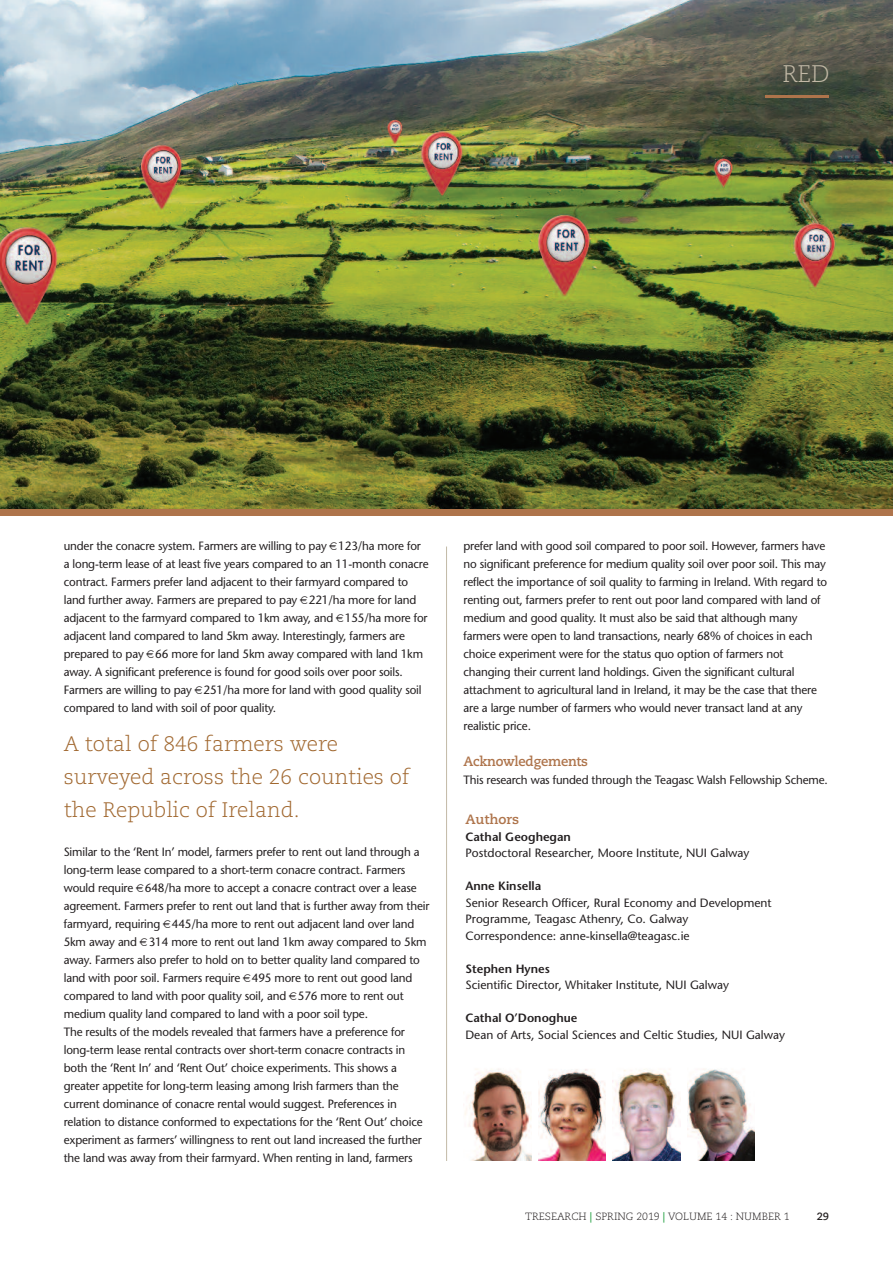
<style>
.page{position:relative;width:893px;height:1263px;background:#fff}
.page>*{position:absolute;margin:0;border:0;box-sizing:border-box;transform-origin:0 0}
.t1{font:300 24px "Caecilia";color:#c2b9a6}
.t2{font:300 21px/33px "Caecilia";color:#a16830}
.t3{font:700 13.5px "Caecilia";letter-spacing:-.015em;color:#ae744b}
.t4{font:12px/18px "Stone Sans";letter-spacing:-.015em;color:#231f20}
.t5{font:600 12px "Stone Sans";color:#231f20}
.t6{font:300 10.5px "Caecilia";color:#231f20}
.t7{font:700 10.5px "Caecilia";color:#231f20}
.s1{font-weight:700;color:#29a347}
</style>
<div class="page">
<img style="left:0;top:0;width:893px;height:509px">
<hr style="left:446px;top:546px;width:1px;height:615px;background:#c2b9a6">
<hr style="left:765px;top:95px;width:64px;height:2px;background:#ae744b">
<img style="left:465px;top:1069px;width:66px;height:92px">
<img style="left:538px;top:1069px;width:68px;height:92px">
<img style="left:613px;top:1069px;width:67px;height:92px">
<img style="left:687px;top:1069px;width:68px;height:92px">
<div style="left:0;top:509px;width:893px;height:7px;background:#ae744b"></div>
<h1 class="t1" style="left:782px;top:64px;width:48px">RED</h1>
<p class="t4" style="left:64px;top:538px;width:366px">under the conacre system. Farmers are willing to pay 123/ha more for a long-term lease of at least five years compared to an 11-month conacre contract. Farmers prefer land adjacent to their farmyard compared to land further away. Farmers are prepared to pay 221/ha more for land adjacent to the farmyard compared to 1km away, and 155/ha more for adjacent land compared to land 5km away. Interestingly, farmers are prepared to pay 66 more for land 5km away compared with land 1km away. A significant preference is found for good soils over poor soils.<br>Farmers are willing to pay 251/ha more for land with good quality soil compared to land with soil of poor quality.</p>
<h2 class="t2" style="left:64px;top:729px;width:347px">A total of 846 farmers were surveyed across the 26 counties of the Republic of Ireland.</h2>
<p class="t4" style="left:64px;top:844px;width:367px">Similar to the ‘Rent In’ model, farmers prefer to rent out land through a long-term lease compared to a short-term conacre contract. Farmers would require 648/ha more to accept a conacre contract over a lease agreement. Farmers prefer to rent out land that is further away from their farmyard, requiring 445/ha more to rent out adjacent land over land 5km away and 314 more to rent out land 1km away compared to 5km away. Farmers also prefer to hold on to better quality land compared to land with poor soil. Farmers require 495 more to rent out good land compared to land with poor quality soil, and 576 more to rent out medium quality land compared to land with a poor soil type.<br>The results of the models revealed that farmers have a preference for long-term lease rental contracts over short-term conacre contracts in both the ‘Rent In’ and ‘Rent Out’ choice experiments. This shows a greater appetite for long-term leasing among Irish farmers than the current dominance of conacre rental would suggest. Preferences in relation to distance conformed to expectations for the ‘Rent Out’ choice experiment as farmers’ willingness to rent out land increased the further the land was away from their farmyard. When renting in land, farmers</p>
<p class="t4" style="left:463px;top:538px;width:365px">prefer land with good soil compared to poor soil. However, farmers have no significant preference for medium quality soil over poor soil. This may reflect the importance of soil quality to farming in Ireland. With regard to renting out, farmers prefer to rent out poor land compared with land of medium and good quality. It must also be said that although many farmers were open to land transactions, nearly 68% of choices in each choice experiment were for the status quo option of farmers not changing their current land holdings. Given the significant cultural attachment to agricultural land in Ireland, it may be the case that there are a large number of farmers who would never transact land at any realistic price.</p>
<p class="t3" style="left:463px;top:755px;width:126px">Acknowledgements</p>
<p class="t4" style="left:463px;top:772px;width:366px">This research was funded through the Teagasc Walsh Fellowship Scheme.</p>
<p class="t3" style="left:465px;top:814px;width:55px">Authors</p>
<p class="t5" style="left:465px;top:832px;width:107px">Cathal Geoghegan</p>
<p class="t4" style="left:465px;top:845px;width:286px">Postdoctoral Researcher, Moore Institute, NUI Galway</p>
<p class="t5" style="left:465px;top:881px;width:77px">Anne Kinsella</p>
<p class="t4" style="left:465px;top:895px;width:308px;line-height:16.5px">Senior Research Officer, Rural Economy and Development<br>Programme, Teagasc Athenry, Co. Galway<br>Correspondence: anne-kinsella@teagasc.ie</p>
<p class="t5" style="left:465px;top:964px;width:86px">Stephen Hynes</p>
<p class="t4" style="left:465px;top:977px;width:265px">Scientific Director, Whitaker Institute, NUI Galway</p>
<p class="t5" style="left:465px;top:1013px;width:114px">Cathal O’Donoghue</p>
<p class="t4" style="left:465px;top:1027px;width:321px">Dean of Arts, Social Sciences and Celtic Studies, NUI Galway</p>
<p class="t6" style="left:525px;top:1212px;width:266px">TRESEARCH <span class="s1">|</span> SPRING 2019 <span class="s1">|</span> VOLUME 14 : NUMBER 1</p>
<p class="t7" style="left:817px;top:1212px;width:14px">29</p>
</div>
